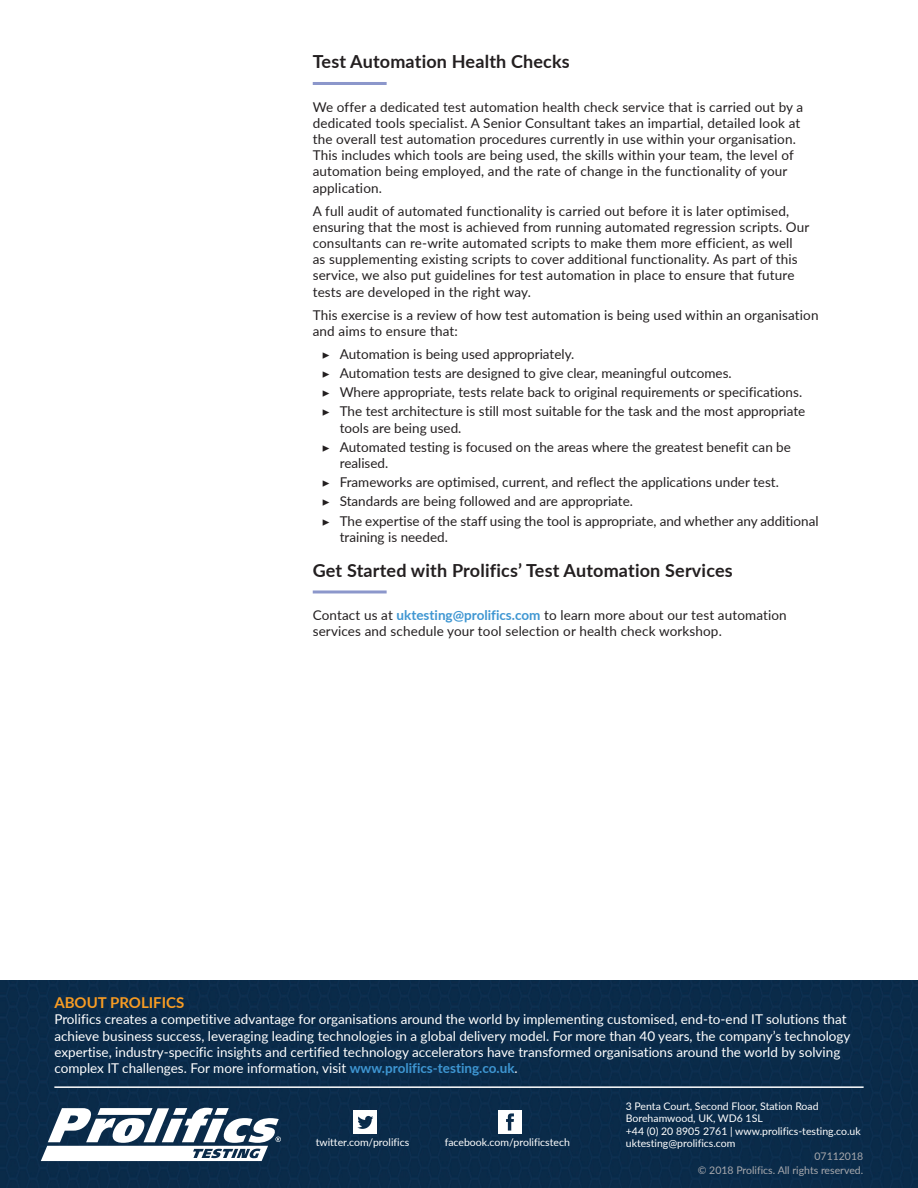
<style>
.page{position:relative;width:918px;height:1188px;background:#fff}
.page>*{position:absolute;margin:0;border:0;box-sizing:border-box;transform-origin:0 0}
.t1{font:700 18px "Lato";letter-spacing:.01em;color:#231f20}
.t2{font:700 15px "Lato";color:#f89c23}
.t3{font:13.5px/16.2px "Lato";letter-spacing:.01em;color:#231f20}
.t4{font:13.5px/16.2px "Lato";color:#fff}
.t5{font:10.5px/12.6px "Lato";color:#fff}
.t6{font:10.5px "Lato";color:#a8a9ad}
.s1{font-family:"Minion Pro"}
.s2{font-weight:700;color:#3e96d2}
</style>
<div class="page">
<div style="left:0;top:981px;width:918px;height:207px;background:#0a2b49"></div>
<img style="left:353px;top:1111px;width:24px;height:23px">
<img style="left:498px;top:1111px;width:23px;height:23px">
<svg style="left:41px;top:1108px;width:240px;height:53px"></svg>
<hr style="left:313px;top:82px;width:74px;height:3px;background:#8c97cb">
<hr style="left:313px;top:590px;width:74px;height:3px;background:#8c97cb">
<hr style="left:54px;top:1086px;width:810px;height:2px;background:#fff">
<h1 class="t1" style="left:313px;top:49px;width:259px">Test Automation Health Checks</h1>
<p class="t3" style="left:313px;top:98px;width:492px">We offer a dedicated test automation health check service that is carried out by a dedicated tools specialist. A Senior Consultant takes an impartial, detailed look at the overall test automation procedures currently in use within your organisation.<br>This includes which tools are being used, the skills within your team, the level of automation being employed, and the rate of change in the functionality of your application.</p>
<p class="t3" style="left:313px;top:202px;width:498px">A full audit of automated functionality is carried out before it is later optimised, ensuring that the most is achieved from running automated regression scripts. Our consultants can re-write automated scripts to make them more efficient, as well<br>as supplementing existing scripts to cover additional functionality. As part of this service, we also put guidelines for test automation in place to ensure that future tests are developed in the right way.</p>
<p class="t3" style="left:313px;top:306px;width:507px">This exercise is a review of how test automation is being used within an organisation and aims to ensure that:</p>
<p class="t3" style="left:322px;top:344px;width:485px;line-height:19.2px"><span class="s1">▶</span> Automation is being used appropriately.<br><span class="s1">▶</span> Automation tests are designed to give clear, meaningful outcomes.<br><span class="s1">▶</span> Where appropriate, tests relate back to original requirements or specifications. <span class="s1">▶</span> The test architecture is still most suitable for the task and the most appropriate</p>
<p class="t3" style="left:322px;top:417px;width:471px;line-height:19.2px;text-indent:18px">tools are being used.<br><span class="s1">▶</span> Automated testing is focused on the areas where the greatest benefit can be</p>
<p class="t3" style="left:322px;top:453px;width:498px;line-height:19.2px;text-indent:18px">realised.<br><span class="s1">▶</span> Frameworks are optimised, current, and reflect the applications under test.<br><span class="s1">▶</span> Standards are being followed and are appropriate.<br><span class="s1">▶</span> The expertise of the staff using the tool is appropriate, and whether any additional</p>
<p class="t3" style="left:340px;top:528px;width:110px">training is needed.</p>
<h1 class="t1" style="left:313px;top:557px;width:421px">Get Started with Prolifics’ Test Automation Services</h1>
<p class="t3" style="left:313px;top:607px;width:476px">Contact us at <span class="s2">uktesting@prolifics.com</span> to learn more about our test automation services and schedule your tool selection or health check workshop.</p>
<p class="t2" style="left:54px;top:992px;width:131px">ABOUT PROLIFICS</p>
<p class="t4" style="left:54px;top:1011px;width:798px">Prolifics creates a competitive advantage for organisations around the world by implementing customised, end-to-end IT solutions that achieve business success, leveraging leading technologies in a global delivery model. For more than 40 years, the company’s technology expertise, industry-specific insights and certified technology accelerators have transformed organisations around the world by solving complex IT challenges. For more information, visit <span class="s2">www.prolifics-testing.co.uk</span>.</p>
<p class="t5" style="left:316px;top:1135px;width:95px">twitter.com/prolifics</p>
<p class="t5" style="left:445px;top:1135px;width:127px">facebook.com/prolificstech</p>
<p class="t5" style="left:626px;top:1099px;width:236px">3 Penta Court, Second Floor, Station Road Borehamwood, UK, WD6 1SL<br>+44 (0) 20 8905 2761 | www.prolifics-testing.co.uk uktesting@prolifics.com</p>
<p class="t6" style="left:815px;top:1149px;width:50px">07112018</p>
<p class="t6" style="left:698px;top:1163px;width:167px">© 2018 Prolifics. All rights reserved.</p>
</div>
